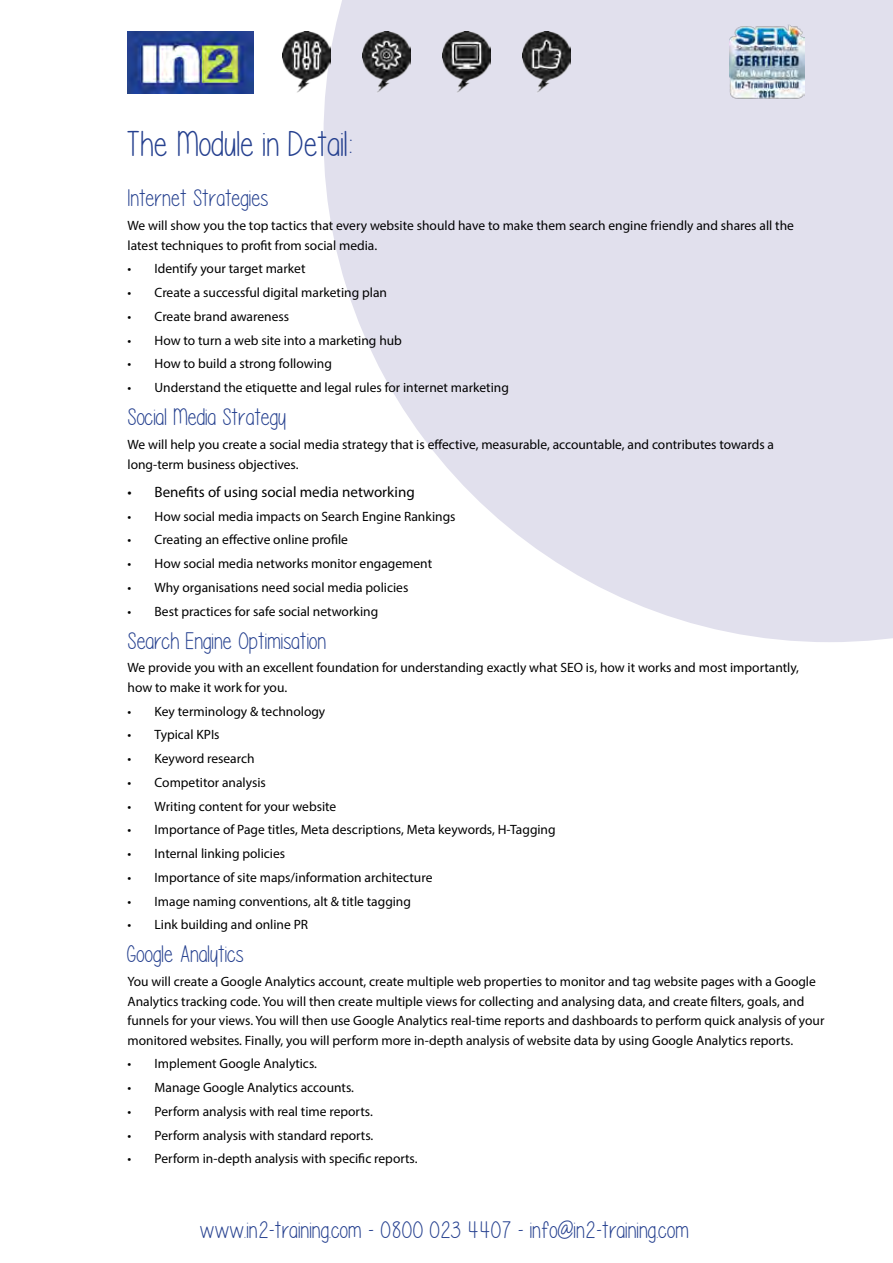
<style>
.page{position:relative;width:893px;height:1263px;background:#fff}
.page>*{position:absolute;margin:0;border:0;box-sizing:border-box;transform-origin:0 0}
.t1{font:36px "Please write me a song";color:#25408f}
.t2{font:24px "Please write me a song";color:#25408f}
.t3{font:15px "Myriad Pro";color:#000}
.t4{font:13.5px/19.5px "Myriad Pro";color:#000}
</style>
<div class="page">
<svg style="left:324px;top:0;width:569px;height:642px;fill:#e1e0ed"></svg>
<img style="left:128px;top:31px;width:125px;height:63px">
<img style="left:283px;top:31px;width:48px;height:63px">
<img style="left:363px;top:31px;width:48px;height:63px">
<img style="left:443px;top:31px;width:48px;height:63px">
<img style="left:523px;top:31px;width:48px;height:63px">
<img style="left:729px;top:25px;width:75px;height:75px">
<h1 class="t1" style="left:128px;top:126px;width:227px">The Module in Detail:</h1>
<h2 class="t2" style="left:128px;top:186px;width:143px">Internet Strategies</h2>
<p class="t4" style="left:128px;top:216px;width:668px">We will show you the top tactics that every website should have to make them search engine friendly and shares all the latest techniques to profit from social media.</p>
<p class="t4" style="left:128px;top:259px;width:179px">• Identify your target market</p>
<p class="t4" style="left:128px;top:283px;width:261px">• Create a successful digital marketing plan</p>
<p class="t4" style="left:128px;top:306px;width:163px">• Create brand awareness</p>
<p class="t4" style="left:128px;top:330px;width:276px">• How to turn a web site into a marketing hub</p>
<p class="t4" style="left:128px;top:354px;width:206px">• How to build a strong following</p>
<p class="t4" style="left:128px;top:378px;width:383px">• Understand the etiquette and legal rules for internet marketing</p>
<h2 class="t2" style="left:128px;top:405px;width:160px">Social Media Strategy</h2>
<p class="t4" style="left:128px;top:434px;width:648px">We will help you create a social media strategy that is effective, measurable, accountable, and contributes towards a long-term business objectives.</p>
<p class="t3" style="left:128px;top:482px;width:289px">• Benefits of using social media networking</p>
<p class="t4" style="left:128px;top:506px;width:329px">• How social media impacts on Search Engine Rankings</p>
<p class="t4" style="left:128px;top:530px;width:222px">• Creating an effective online profile</p>
<p class="t4" style="left:128px;top:553px;width:306px">• How social media networks monitor engagement</p>
<p class="t4" style="left:128px;top:577px;width:282px">• Why organisations need social media policies</p>
<p class="t4" style="left:128px;top:601px;width:252px">• Best practices for safe social networking</p>
<h2 class="t2" style="left:128px;top:628px;width:201px">Search Engine Optimisation</h2>
<p class="t4" style="left:128px;top:658px;width:673px">We provide you with an excellent foundation for understanding exactly what SEO is, how it works and most importantly, how to make it work for you.</p>
<p class="t4" style="left:128px;top:701px;width:199px">• Key terminology &amp; technology</p>
<p class="t4" style="left:128px;top:725px;width:94px">• Typical KPIs</p>
<p class="t4" style="left:128px;top:749px;width:129px">• Keyword research</p>
<p class="t4" style="left:128px;top:772px;width:140px">• Competitor analysis</p>
<p class="t4" style="left:128px;top:796px;width:210px">• Writing content for your website</p>
<p class="t4" style="left:128px;top:820px;width:430px">• Importance of Page titles, Meta descriptions, Meta keywords, H-Tagging</p>
<p class="t4" style="left:128px;top:844px;width:159px">• Internal linking policies</p>
<p class="t4" style="left:128px;top:867px;width:306px">• Importance of site maps/information architecture</p>
<p class="t4" style="left:128px;top:891px;width:285px">• Image naming conventions, alt &amp; title tagging</p>
<p class="t4" style="left:128px;top:915px;width:182px">• Link building and online PR</p>
<h2 class="t2" style="left:128px;top:942px;width:118px">Google Analytics</h2>
<p class="t4" style="left:128px;top:972px;width:698px">You will create a Google Analytics account, create multiple web properties to monitor and tag website pages with a Google Analytics tracking code. You will then create multiple views for collecting and analysing data, and create filters, goals, and funnels for your views. You will then use Google Analytics real-time reports and dashboards to perform quick analysis of your monitored websites. Finally, you will perform more in-depth analysis of website data by using Google Analytics reports.</p>
<p class="t4" style="left:128px;top:1054px;width:191px">• Implement Google Analytics.</p>
<p class="t4" style="left:128px;top:1078px;width:228px">• Manage Google Analytics accounts.</p>
<p class="t4" style="left:128px;top:1101px;width:247px">• Perform analysis with real time reports.</p>
<p class="t4" style="left:128px;top:1125px;width:247px">• Perform analysis with standard reports.</p>
<p class="t4" style="left:128px;top:1149px;width:292px">• Perform in-depth analysis with specific reports.</p>
<h2 class="t2" style="left:200px;top:1217px;width:490px">www.in2-training.com - 0800 023 4407 - info@in2-training.com</h2>
</div>
